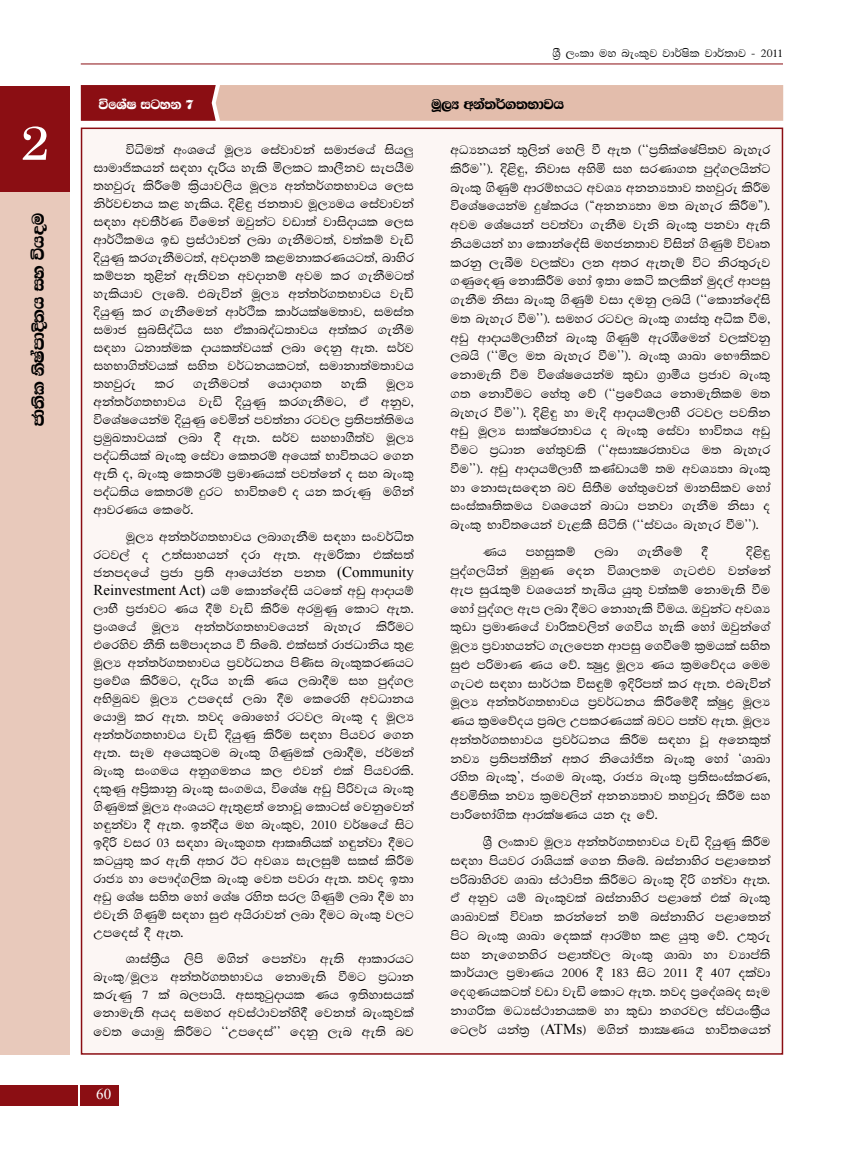
<style>
.page{position:relative;width:864px;height:1161px;background:#fff}
.page>*{position:absolute;margin:0;border:0;box-sizing:border-box;transform-origin:0 0}
.t1{font:55.2px "FM Bindumathix";color:#fff;scale:1.09 1}
.t2{font:18px "FM Samanthax";color:#000}
.t3{font:15px/18.8px "Abhaya";color:#000}
.t4{font:15px "FM Samanthax";color:#000}
.t5{font:15px "Times New Roman";color:#fff}
.t6{font:14.25px "FM Samanthax";color:#fff}
.t7{font:13.5px "Abhaya";color:#000}
.s1{font-family:"Times New Roman"}
</style>
<div class="page">
<hr style="left:81px;top:64px;width:702px;height:1px;background:#8b0e13">
<div style="left:0;top:191px;width:69px;height:864px;background:#e8c9bb"></div>
<div style="left:0;top:86px;width:69px;height:105px;background:#8b0e13"></div>
<div style="left:81px;top:1085px;width:38px;height:20px;background:#8b0e13"></div>
<div style="left:0;top:1085px;width:77px;height:20px;background:#8b0e13"></div>
<svg style="left:81px;top:85px;width:702px;height:36px;background:#d29c8f"></svg>
<div style="left:81px;top:128px;width:702px;height:927px;background:#fcf6f4;border:2px solid #8b0e13"></div>
<h1 class="t1" style="left:21px;top:117px;width:27px">2</h1>
<p class="t2" style="left:29px;top:426px;width:214px;rotate:-90deg">cd;sl ksIamdÈ;h iy úhou</p>
<p class="t7" style="left:552px;top:46px;width:232px">YS%,xld uy nexl=j jdr®Isl jdr®;dj - 2011</p>
<p class="t6" style="left:99px;top:97px;width:97px">úfYaI igyk 7</p>
<p class="t4" style="left:431px;top:97px;width:134px">uQ,H wka;¾.;Ndjh</p>
<p class="t3" style="left:94px;top:141px;width:324px;line-height:18px;text-indent:32px">úêu;a wxYfha uQ,H fiajdjka iudcfha ishÆ idud‚lhka i|yd ±˙h yelsñ,lg ld,Skj iemhSu ;yjqre ls¯fï l%shdj,sh uQ,H wka;r®.;Ndjh f,i ksr®jpkh l&lt; yelsh' †&lt;s∫ ck;dj uQ,Huh fiajdjka i|yd wj;Sr®K ùfuka Tjqkag jvd;a jdis∞hl f,i wdr®:ßluh bv m%ia:djka ,nd .ekSug;a" j;alï jeä †hqKqlr.ekSug;a" wj∞kï l&lt;ukdlrKhg;a" ndysr lïmk ;=&lt;ska we;sjk wj∞kï wju lr .ekSug;a yelshdj ,efí' tneúka uQ,H wka;r®.;Ndjh jeä †hqKqlr .ekSfuka wdr®:ßl ldr®hlaIu;dj" iuia; iudc iqnisoaêh iy tAldnoaO;djh w;alr .ekSu i|yd Okd;aul ∞hl;ajhla ,nd fokqwe;' ir®j iyNd.s;ajhla iys; jr®Okhlg;a" iudkd;au;djh ;yjqre</p>
<p class="t3" style="left:155px;top:375px;width:21px">lr</p>
<p class="t3" style="left:193px;top:375px;width:130px">.ekSug;a fhd∞.;</p>
<p class="t3" style="left:94px;top:375px;width:327px;line-height:18px;text-indent:248px">yels uQ,H wka;r®.;Ndjh jeä †hqKq lr.ekSug" ta wkqj" úfYaIfhkau †hqKqfjñka mj;akd rgj, m%;sm;a;suh m%uqL;djhla ,nd ° we;' ir®j iyNd.S;aj uQ,H moaO;shla nexl=fiajd fl;rï wfhla Ndú;hg f.k we;so" nexl=fl;rï m%udKhla mj;afka o iy nexl= moaO;sh fl;rï ≥rg Ndú;fõ o hk lreKq u.ska wdjrKh flfr®'</p>
<p class="t3" style="left:94px;top:528px;width:327px;line-height:18px;text-indent:32px">uQ,H wka;r®.;Ndjh ,nd.ekSu i|yd ixjr®ê; rgj,a o W;aidyhka ord we;' weu˙ld tlai;a ckmofha m%cd m%;s wdfhdack mk; <span class="s1">(Community Reinvestment Act)</span> hï fldkafoaishgf;a wvqwd∞hï ,dNSm%cdjg Kh °ï jeä ls¯u wruqKqfldg we;' m%xYfha uQ,H wka;r®.;Ndjfhka neyer ls¯ug tfrysj kS;siïmdokh ù ;sfí' tlai;a rdcOdksh ;=&lt; uQ,H wka;r®.;Ndjh m%jr®Okh ms◊i nexl=lrKhg m%fõY ls¯ug" ±˙h yels Kh ,nd°u iy mqoa., wNsuqLj uQ,H Wmfoia ,nd °u flfrys wjOdkh fhduqlr we;' ;jo fndfyda rgj, nexl= o uQ,H wka;r®.;Ndjh jeä †hqKqls¯u i|yd mshjr f.k we;' iEu wfhl=gu nexl= .sKqula ,nd°u" cr®uka nexl= ix.uh wkq.ukh l, tjka tla mshjrls' ol=Kqwms%ldkqnexl=ix.uh" úfYaI wvqms˙jeh nexl= .sKqula uQ,H wxYhg we;=&lt;;a fkdjQfldgia fjkqfjka y∫kajd ° we;' bka°h uy nexl=j" 2010 jr®Ifha isg b†˙ jir 03 i|yd nexl=.; wdlD;shla y∫kajd °ug lghq;= lr we;sw;r Bg wjYH ie,iqï ilia ls¯u rdcH yd fm!oa.,sl nexl= fj; mjrd we;' ;jo b;d wvqfYaI iys; fyda fYaI rys; ir, .sKqï ,nd °u yd tjeks.sKqï i|yd iqΩ whsrdjka ,nd °ug nexl=j,g Wmfoia ° we;'</p>
<p class="t3" style="left:94px;top:950px;width:324px;line-height:18.3px;text-indent:32px">Ydia;S%h ,sms u.ska fmkajd we;s wdldrhg nexl=$uQ,H wka;r®.;Ndjh fkdue;s ùug m%Odk lreKq 7 la n,mdhs' wi;=gq∞hl Kh b;sydihla fkdue;swho iuyr wjia:djkays° fjk;a nexl=jla fj; fhduqls¯ug zzWmfoiaZZ fokq,en we;s nj</p>
<p class="t5" style="left:96px;top:1084px;width:16px">60</p>
<p class="t3" style="left:451px;top:141px;width:330px">wOHkhka ;=,ska fy,sù we; ^zzm%;slafIams;j neyer ls¯uZZ&amp;' †&lt;s∫" ksjdi wysñ iy irKd.; mqoa.,hskag nexl=.sKqï wdrïNhg wjYH wkkH;dj ;yjqre ls¯u úfYaIfhkau ≥Ialrh ^§wkkH;d u; neyer ls¯u¶&amp;' wju fYaIhka mj;ajd .ekSu jeksnexl= mkjd we;s kshuhka yd fldkafoaisuyck;dj úiska .sKqï újD; lrkq,eîu j,lajd ,k w;r we;eï úg ksr;=rej .KqfoKqfkdls¯u fyda b;d flá l,lska uqo,a wdmiq .ekSu ksid nexl=.sKqï jid oukq,nhs^zzfldkafoais u; neyer ùuZZ&amp;' iuyr rgj, nexl=.dia;=wêl ùu" wvqwd∞hï,dNSka nexl= .sKqï weröfuka j,lajkq ,nhs^zzñ, u; neyer ùuZZ&amp;' nexl= YdLd fN!;slj fkdue;sùu úfYaIfhkau l=vd .%dóh m%cdj nexl= .; fkdùug fya;= fõ ^zzm%fõYh fkdue;slu u; neyer ùuZZ&amp;' †&lt;s∫ yd ue† wd∞hï,dNSrgj, mj;sk wvquQ,H idlaIr;djh o nexl= fiajd Ndú;h wvq ùug m%Odk fya;=jls ^zzwidCIr;djh u; neyer ùuZZ&amp;' wvqwd∞hï,dNSlKavdhï ;u wjYH;d nexl= yd fkdieif|k nj is;Su fya;=fjka udkislj fyda ixialD;sluh jYfhka ndOd mkjd .ekSu ksid o nexl=Ndú;fhka je&lt;lSisá;s^zziajhx neyer ùuZZ&amp;'</p>
<p class="t3" style="left:483px;top:543px;width:25px">Kh</p>
<p class="t3" style="left:526px;top:543px;width:51px">myiqlï</p>
<p class="t3" style="left:594px;top:543px;width:26px">,nd</p>
<p class="t3" style="left:637px;top:543px;width:47px">.ekSfï</p>
<p class="t3" style="left:702px;top:543px;width:8px">°</p>
<p class="t3" style="left:451px;top:543px;width:324px;text-indent:296px">†&lt;s∫ mqoa.,hska uqyqK fok úYd,;u .egΩj jkafka wem iq/l=ï jYfhka ;eìh hq;= j;alï fkdue;sùu fyda mqoa., wem ,nd °ug fkdyelsùuh' Tjqkag wjYH l=vd m%udKfha jd˙lj,ska f.úh yelsfyda Tjqkaf.a uQ,H m%jdyhkag .e,fmk wdmiqf.ùfï l%uhla iys; iqΩ m˙udK Kh fõ' CIqø uQ,H Kh l%ufõoh fuu .egΩ i|yd idr®:l úi∫ï b†˙m;a lr we;' tneúka uQ,H wka;r®.;Ndjh m%jr®Okh ls¯fï° laIqø uQ,H Kh l%ufõoh m%n, WmlrKhla njg m;aj we;' uQ,H wka;r®.;Ndjh m%jr®Okh ls¯u i|yd jQwfkl=;a kjH m%;sm;a;Ska w;r ksfhda‚; nexl= fyda zYdLd rys; nexl=Z" cx.u nexl=" rdcH nexl= m%;sixialrK" „jñ;sl kjH l%uj,ska wkkH;dj ;yjqre ls¯u iy md˙fNda.sl wdrlaIKh hk ≤ fõ'</p>
<p class="t3" style="left:451px;top:833px;width:330px;text-indent:32px">Y%S,xldj uQ,H wka;r®.;Ndjh jeä †hqKqls¯u i|yd mshjr rdYshla f.k ;sfí' niakdysr m&lt;df;ka m˙ndysrj YdLd ia:dms; ls¯ug nexl= †˙ .kajd we;' ta wkqj hï nexl=jla niakdysr m&lt;df;a tla nexl= YdLdjla újD; lrkafka kï niakdysr m&lt;df;ka msg nexl= YdLd folla wdrïN l&lt; hq;= fõ' W;=re iy kef.kysr m&lt;d;aj, nexl= YdLd yd jHdma;s ldr®hd, m%udKh 2006 ° 183 isg 2011 ° 407 olajd fo.=Khlg;a jvd jeä fldg we;' ;jo m%foaYno iEu kd.˙l uOHia:dkhlu yd l=vd k.rj, iajhxl%Sh fg,r® hka;% ^<span class="s1">ATMs</span>&amp; u.ska ;dCIKh Ndú;fhka</p>
</div>
